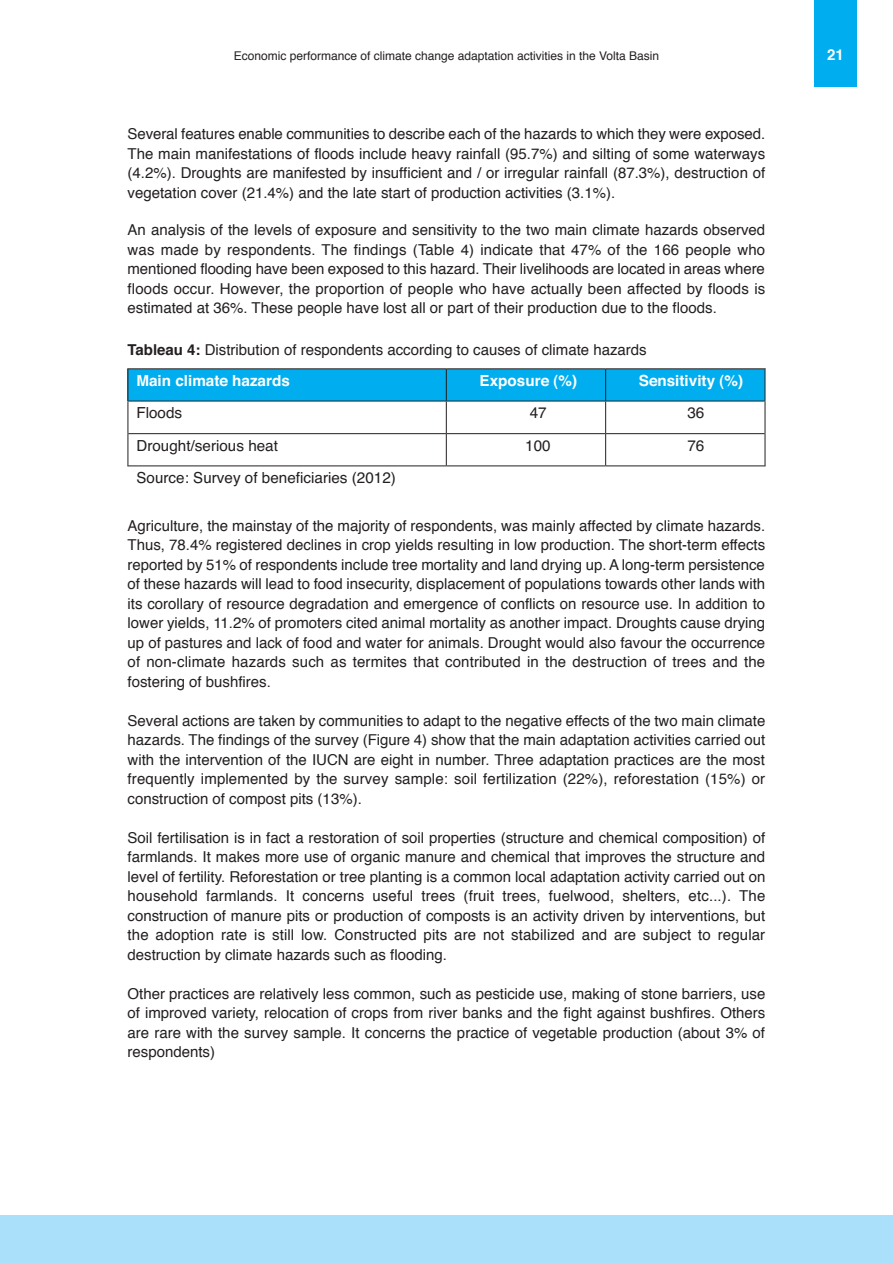
<style>
.page{position:relative;width:893px;height:1263px;background:#fff}
.page>*{position:absolute;margin:0;border:0;box-sizing:border-box;transform-origin:0 0}
.t1{font:15.3px "Helvetica";color:#231f20}
.t2{font:700 15.3px "Helvetica";color:#fff}
.t3{font:15px/19.5px "Helvetica";color:#231f20;text-align:justify}
.t4{font:700 15px "Helvetica";color:#fff}
.t5{font:12px "Helvetica";color:#231f20}
.s1{font-weight:700}
</style>
<div class="page">
<div style="left:814px;top:0;width:43px;height:86px;background:#00aeef"></div>
<div style="left:0;top:1215px;width:893px;height:48px;background:#aae0f9"></div>
<div style="left:128px;top:369px;width:637px;height:32px;background:#00aeef"></div>
<hr style="left:128px;top:368px;width:318px;height:1px;background:#231f20">
<hr style="left:447px;top:368px;width:158px;height:1px;background:#231f20">
<hr style="left:606px;top:368px;width:159px;height:1px;background:#231f20">
<hr style="left:128px;top:369px;width:1px;height:32px;background:#231f20">
<hr style="left:446px;top:369px;width:1px;height:32px;background:#231f20">
<hr style="left:605px;top:369px;width:1px;height:32px;background:#231f20">
<hr style="left:765px;top:369px;width:1px;height:32px;background:#231f20">
<hr style="left:128px;top:401px;width:318px;height:1px;background:#231f20">
<hr style="left:447px;top:401px;width:158px;height:1px;background:#231f20">
<hr style="left:606px;top:401px;width:159px;height:1px;background:#231f20">
<hr style="left:128px;top:401px;width:1px;height:32px;background:#231f20">
<hr style="left:446px;top:401px;width:1px;height:32px;background:#231f20">
<hr style="left:605px;top:401px;width:1px;height:32px;background:#231f20">
<hr style="left:765px;top:401px;width:1px;height:32px;background:#231f20">
<hr style="left:128px;top:433px;width:318px;height:1px;background:#231f20">
<hr style="left:447px;top:433px;width:158px;height:1px;background:#231f20">
<hr style="left:606px;top:433px;width:159px;height:1px;background:#231f20">
<hr style="left:128px;top:434px;width:1px;height:31px;background:#231f20">
<hr style="left:128px;top:465px;width:318px;height:1px;background:#231f20">
<hr style="left:446px;top:434px;width:1px;height:31px;background:#231f20">
<hr style="left:447px;top:465px;width:158px;height:1px;background:#231f20">
<hr style="left:605px;top:434px;width:1px;height:31px;background:#231f20">
<hr style="left:606px;top:465px;width:159px;height:1px;background:#231f20">
<hr style="left:765px;top:434px;width:1px;height:31px;background:#231f20">
<p class="t5" style="left:234px;top:50px;width:427px">Economic performance of climate change adaptation activities in the Volta Basin</p>
<p class="t3" style="left:128px;top:125px;width:639px">Several features enable communities to describe each of the hazards to which they were exposed.<br>The main manifestations of floods include heavy rainfall (95.7%) and silting of some waterways (4.2%). Droughts are manifested by insufficient and / or irregular rainfall (87.3%), destruction of vegetation cover (21.4%) and the late start of production activities (3.1%).</p>
<p class="t3" style="left:128px;top:221px;width:639px">An analysis of the levels of exposure and sensitivity to the two main climate hazards observed was made by respondents. The findings (Table 4) indicate that 47% of the 166 people who mentioned flooding have been exposed to this hazard. Their livelihoods are located in areas where floods occur. However, the proportion of people who have actually been affected by floods is estimated at 36%. These people have lost all or part of their production due to the floods.</p>
<p class="t3" style="left:128px;top:341px;width:521px"><span class="s1">Tableau 4:</span> Distribution of respondents according to causes of climate hazards</p>
<p class="t2" style="left:136px;top:370px;width:155px">Main climate hazards</p>
<p class="t2" style="left:480px;top:370px;width:99px">Exposure (%)</p>
<p class="t2" style="left:639px;top:370px;width:106px">Sensitivity (%)</p>
<p class="t1" style="left:136px;top:403px;width:47px">Floods</p>
<p class="t1" style="left:530px;top:403px;width:18px">47</p>
<p class="t1" style="left:687px;top:403px;width:18px">36</p>
<p class="t1" style="left:136px;top:435px;width:143px">Drought/serious heat</p>
<p class="t1" style="left:525px;top:435px;width:27px">100</p>
<p class="t1" style="left:687px;top:435px;width:18px">76</p>
<p class="t1" style="left:136px;top:468px;width:261px">Source: Survey of beneficiaries (2012)</p>
<p class="t3" style="left:128px;top:517px;width:639px">Agriculture, the mainstay of the majority of respondents, was mainly affected by climate hazards.<br>Thus, 78.4% registered declines in crop yields resulting in low production. The short-term effects reported by 51% of respondents include tree mortality and land drying up. A long-term persistence of these hazards will lead to food insecurity, displacement of populations towards other lands with its corollary of resource degradation and emergence of conflicts on resource use. In addition to lower yields, 11.2% of promoters cited animal mortality as another impact. Droughts cause drying up of pastures and lack of food and water for animals. Drought would also favour the occurrence of non-climate hazards such as termites that contributed in the destruction of trees and the fostering of bushfires.</p>
<p class="t3" style="left:128px;top:712px;width:639px">Several actions are taken by communities to adapt to the negative effects of the two main climate hazards. The findings of the survey (Figure 4) show that the main adaptation activities carried out with the intervention of the IUCN are eight in number. Three adaptation practices are the most frequently implemented by the survey sample: soil fertilization (22%), reforestation (15%) or construction of compost pits (13%).</p>
<p class="t3" style="left:128px;top:829px;width:639px">Soil fertilisation is in fact a restoration of soil properties (structure and chemical composition) of farmlands. It makes more use of organic manure and chemical that improves the structure and level of fertility. Reforestation or tree planting is a common local adaptation activity carried out on household farmlands. It concerns useful trees (fruit trees, fuelwood, shelters, etc...). The construction of manure pits or production of composts is an activity driven by interventions, but the adoption rate is still low. Constructed pits are not stabilized and are subject to regular destruction by climate hazards such as flooding.</p>
<p class="t3" style="left:128px;top:985px;width:639px">Other practices are relatively less common, such as pesticide use, making of stone barriers, use of improved variety, relocation of crops from river banks and the fight against bushfires. Others are rare with the survey sample. It concerns the practice of vegetable production (about 3% of respondents)</p>
<p class="t4" style="left:827px;top:49px;width:18px">21</p>
</div>
